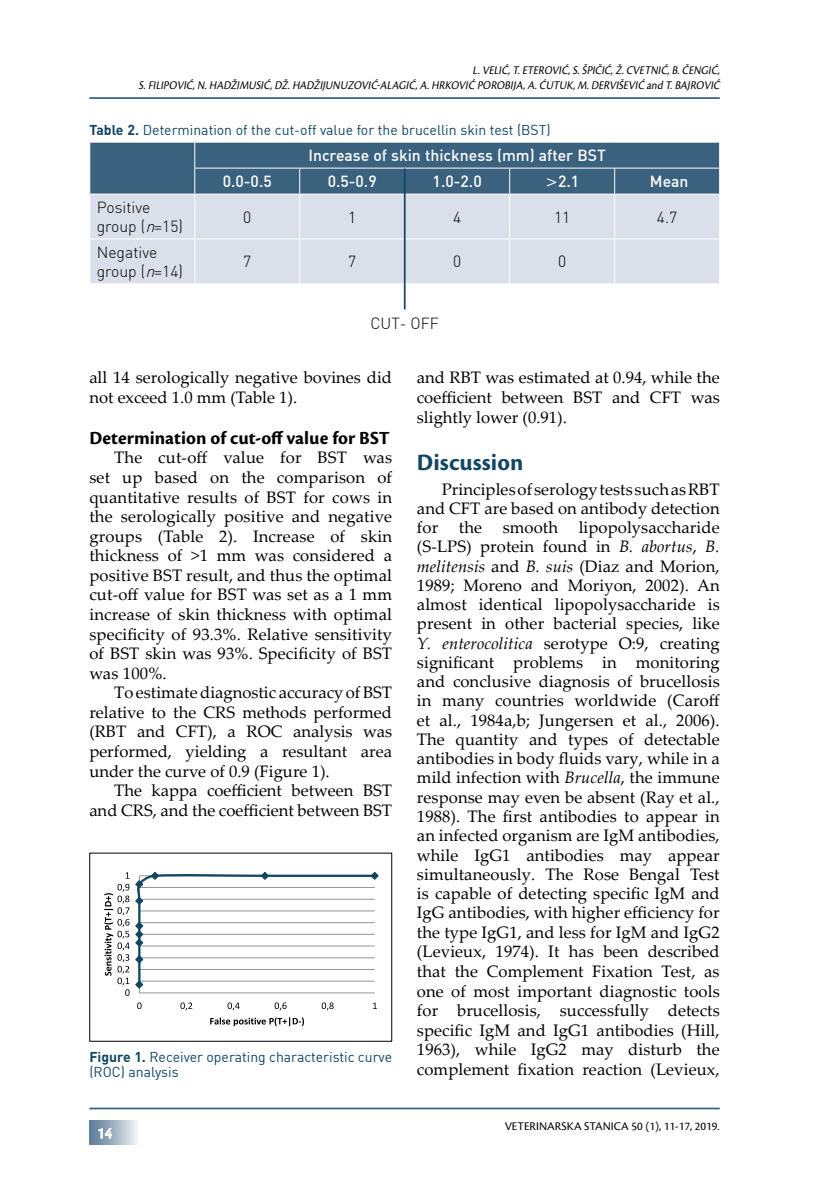
<style>
.page{position:relative;width:819px;height:1191px;background:#fff}
.page>*{position:absolute;margin:0;border:0;box-sizing:border-box;transform-origin:0 0}
.t1{font:700 24.5px "Cronos Pro";letter-spacing:.005em;color:#124662}
.t2{font:700 19.25px "Cronos Pro";color:#000}
.t3{font:16.62px/19.2px "Palatino Linotype";color:#000;text-align:justify}
.t4{font:700 15.75px "DINLT";color:#fff}
.t5{font:15.75px/18.9px "DIN Lt";color:#000}
.t6{font:15.75px "Cronos Pro";color:#fff}
.t7{font:14px/14.9px "DIN";color:#124662}
.t8{font:italic 12.25px/15.8px "Cronos Pro";letter-spacing:.01em;color:#000;text-align:right;scale:.9 1}
.t9{font:12.25px "Cronos Pro";color:#000}
.s1{font-weight:700}
.s2{font-style:italic}
</style>
<div class="page">
<hr style="left:89px;top:1107px;width:630px;height:2px;background:#3a617d">
<hr style="left:89px;top:97px;width:630px;height:2px;background:#3a617d">
<div style="left:89px;top:1120px;width:50px;height:25px;background:linear-gradient(to right,#547592,#f0f3f6)"></div>
<svg style="left:98px;top:1127px;width:15px;height:12px"></svg>
<svg style="left:137px;top:1002px;width:5px;height:7px"></svg>
<svg style="left:180px;top:1002px;width:12px;height:8px"></svg>
<svg style="left:227px;top:1002px;width:13px;height:8px"></svg>
<svg style="left:274px;top:1002px;width:12px;height:8px"></svg>
<svg style="left:322px;top:1002px;width:12px;height:8px"></svg>
<svg style="left:373px;top:1002px;width:4px;height:7px"></svg>
<svg style="left:104px;top:872px;width:275px;height:124px"></svg>
<svg style="left:210px;top:1017px;width:94px;height:9px"></svg>
<svg style="left:90px;top:195px;width:629px;height:88px;background:#d8dee7"></svg>
<hr style="left:194px;top:194px;width:1px;height:44px;background:#fff">
<hr style="left:299px;top:194px;width:1px;height:44px;background:#fff">
<hr style="left:509px;top:194px;width:1px;height:44px;background:#fff">
<hr style="left:614px;top:194px;width:1px;height:44px;background:#fff">
<hr style="left:89px;top:238px;width:106px;height:1px;background:#fff">
<hr style="left:195px;top:238px;width:105px;height:1px;background:#fff">
<hr style="left:194px;top:239px;width:1px;height:44px;background:#fff">
<hr style="left:300px;top:238px;width:104px;height:1px;background:#fff">
<hr style="left:299px;top:239px;width:1px;height:44px;background:#fff">
<hr style="left:405px;top:238px;width:104px;height:1px;background:#fff">
<hr style="left:509px;top:238px;width:105px;height:1px;background:#fff">
<hr style="left:509px;top:239px;width:1px;height:44px;background:#fff">
<hr style="left:614px;top:238px;width:106px;height:1px;background:#fff">
<hr style="left:614px;top:239px;width:1px;height:44px;background:#fff">
<svg style="left:89px;top:142px;width:631px;height:52px;background:#426782"></svg>
<hr style="left:404px;top:194px;width:1px;height:45px;background:#124662">
<hr style="left:404px;top:239px;width:1px;height:45px;background:#124662">
<svg style="left:404px;top:284px;width:1px;height:25px"></svg>
<p class="t8" style="left:139px;top:62px;width:650px">L.VELIĆ,T.ETEROVIĆ,S.ŠPIČIĆ,Ž.CVETNIĆ,B.ČENGIĆ,<br>S.FILIPOVIĆ,N .HADŽIMUSIĆ,DŽ.HADŽIJ UNUZOVIĆ-ALAGIĆ,A.HRKOVIĆ POROBIJA,A.ĆUTUK,M.DERVIŠEVIĆ AND T.BAJ ROVIĆ</p>
<p class="t7" style="left:89px;top:122px;width:463px"><span class="s1">Table 2.</span> Determination of the cut-off value for the brucellin skin test (BST)</p>
<p class="t4" style="left:308px;top:145px;width:299px">Increase of skin thickness (mm) after BST</p>
<p class="t4" style="left:223px;top:171px;width:51px">0.0-0.5</p>
<p class="t4" style="left:327px;top:171px;width:51px">0.5-0.9</p>
<p class="t4" style="left:432px;top:171px;width:51px">1.0-2.0</p>
<p class="t4" style="left:545px;top:171px;width:36px">&gt;2.1</p>
<p class="t4" style="left:650px;top:171px;width:40px">Mean</p>
<p class="t5" style="left:97px;top:197px;width:88px">Positive group (<span class="s2">n</span>=15)</p>
<p class="t5" style="left:243px;top:207px;width:10px">0</p>
<p class="t5" style="left:348px;top:207px;width:10px">1</p>
<p class="t5" style="left:453px;top:207px;width:10px">4</p>
<p class="t5" style="left:554px;top:207px;width:18px">11</p>
<p class="t5" style="left:657px;top:207px;width:22px">4.7</p>
<p class="t5" style="left:97px;top:242px;width:88px">Negative group (<span class="s2">n</span>=14)</p>
<p class="t5" style="left:243px;top:252px;width:10px">7</p>
<p class="t5" style="left:348px;top:252px;width:10px">7</p>
<p class="t5" style="left:453px;top:252px;width:10px">0</p>
<p class="t5" style="left:558px;top:252px;width:10px">0</p>
<p class="t5" style="left:370px;top:313px;width:70px">CUT- OFF</p>
<p class="t3" style="left:89px;top:367px;width:304px">all 14 serologically negative bovines did not exceed 1.0 mm (Table 1).</p>
<p class="t2" style="left:89px;top:427px;width:302px">Determination of cut-off value for BST</p>
<p class="t3" style="left:89px;top:447px;width:304px;text-indent:25px">The cut-off value for BST was set up based on the comparison of quantitative results of BST for cows in the serologically positive and negative groups (Table 2). Increase of skin thickness of &gt;1 mm was considered a positive BST result, and thus the optimal cut-off value for BST was set as a 1 mm increase of skin thickness with optimal specificity of 93.3%. Relative sensitivity of BST skin was 93%. Specificity of BST was 100%.</p>
<p class="t3" style="left:89px;top:682px;width:304px;text-indent:25px">To estimate diagnostic accuracy of BST relative to the CRS methods performed (RBT and CFT), a ROC analysis was performed, yielding a resultant area under the curve of 0.9 (Figure 1).</p>
<p class="t3" style="left:89px;top:780px;width:304px;text-align:right">The kappa coefficient between BST and CRS, and the coefficient between BST</p>
<p class="t7" style="left:89px;top:1049px;width:304px"><span class="s1">Figure 1.</span> Receiver operating characteristic curve (ROC) analysis</p>
<p class="t6" style="left:97px;top:1124px;width:16px">14</p>
<p class="t3" style="left:417px;top:367px;width:304px">and RBT was estimated at 0.94, while the coefficient between BST and CFT was slightly lower (0.91).</p>
<h1 class="t1" style="left:417px;top:449px;width:108px">Discussion</h1>
<p class="t3" style="left:417px;top:478px;width:304px;text-indent:25px">Principles of serology tests such as RBT and CFT are based on antibody detection for the smooth lipopolysaccharide (S-LPS) protein found in <span class="s2">B. abortus</span>, <span class="s2">B. melitensis</span> and <span class="s2">B. suis</span> (Diaz and Morion, 1989; Moreno and Moriyon, 2002). An almost identical lipopolysaccharide is present in other bacterial species, like <span class="s2">Y. enterocolitica</span> serotype O:9, creating significant problems in monitoring and conclusive diagnosis of brucellosis in many countries worldwide (Caroff et al., 1984a,b; Jungersen et al., 2006).<br>The quantity and types of detectable antibodies in body fluids vary, while in a mild infection with <span class="s2">Brucella</span>, the immune response may even be absent (Ray et al., 1988). The first antibodies to appear in an infected organism are IgM antibodies, while IgG1 antibodies may appear simultaneously. The Rose Bengal Test is capable of detecting specific IgM and IgG antibodies, with higher efficiency for the type IgG1, and less for IgM and IgG2 (Levieux, 1974). It has been described that the Complement Fixation Test, as one of most important diagnostic tools for brucellosis, successfully detects specific IgM and IgG1 antibodies (Hill, 1963), while IgG2 may disturb the complement fixation reaction (Levieux,</p>
<p class="t9" style="left:504px;top:1119px;width:27px">VETERINAR</p>
<p class="t9" style="left:561px;top:1119px;width:160px">SKA STANICA 50 (1), 11-17, 2019.</p>
</div>
